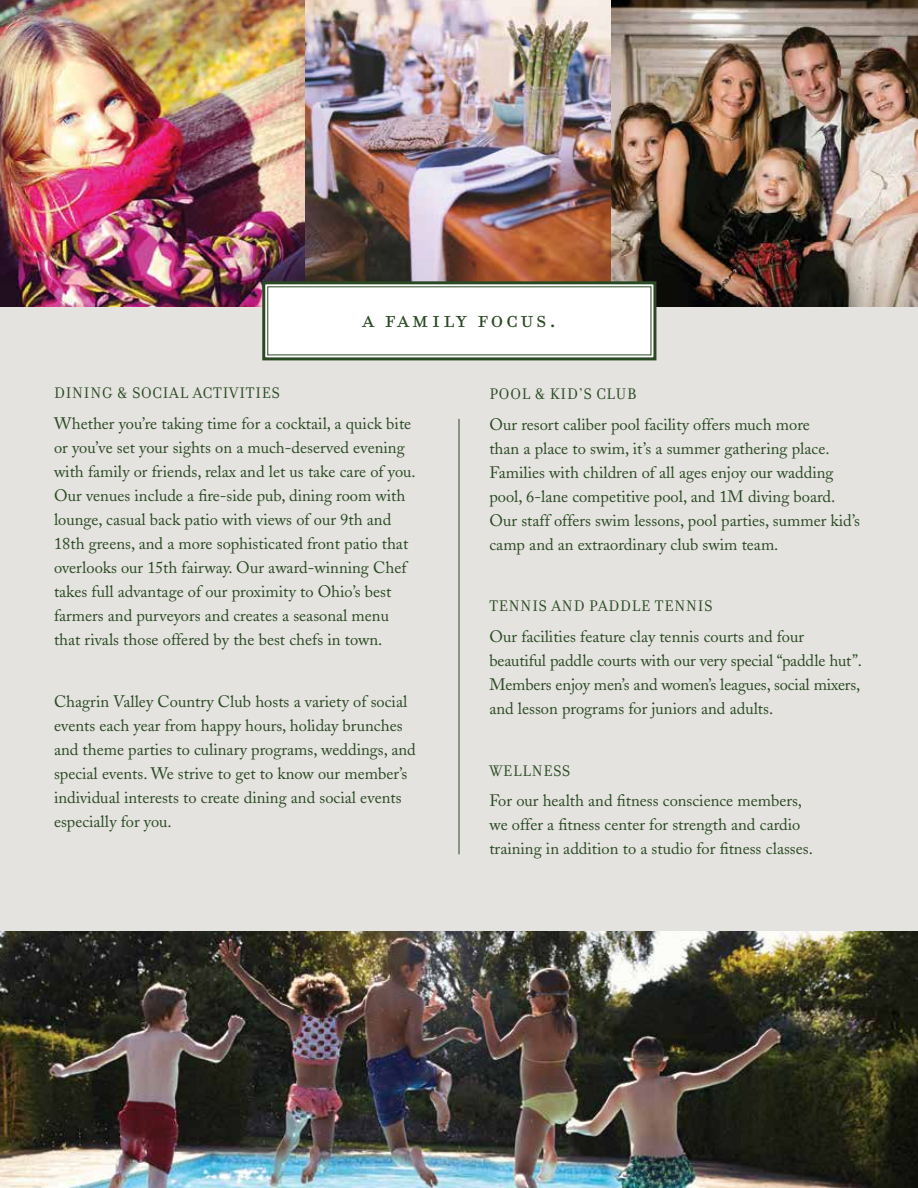
<style>
.page{position:relative;width:918px;height:1188px;background:#e5e3df}
.page>*{position:absolute;margin:0;border:0;box-sizing:border-box;transform-origin:0 0}
.t1{font:27px "Filosofia Small Caps";letter-spacing:.1em;color:#294923}
.t2{font:16.5px/24px "Adobe Caslon";color:#294923}
.t3{font:16.5px "Filosofia Small Caps";letter-spacing:.05em;color:#294923}
</style>
<div class="page">
<img style="left:0;top:932px;width:918px;height:256px">
<hr style="left:459px;top:419px;width:1px;height:435px;background:#294923">
<img style="left:0;top:0;width:918px;height:307px">
<svg style="left:261px;top:280px;width:397px;height:81px;background:#e3e6e1"></svg>
<h1 class="t1" style="left:362px;top:304px;width:196px">a family focus.</h1>
<p class="t3" style="left:54px;top:384px;width:227px">DINING &amp; SOCIAL ACTIVITIES</p>
<p class="t2" style="left:54px;top:412px;width:363px">Whether you’re taking time for a cocktail, a quick bite or you’ve set your sights on a much-deserved evening with family or friends, relax and let us take care of you.<br>Our venues include a fire-side pub, dining room with lounge, casual back patio with views of our 9th and 18th greens, and a more sophisticated front patio that overlooks our 15th fairway. Our award-winning Chef takes full advantage of our proximity to Ohio’s best farmers and purveyors and creates a seasonal menu that rivals those offered by the best chefs in town.</p>
<p class="t2" style="left:54px;top:689px;width:363px">Chagrin Valley Country Club hosts a variety of social events each year from happy hours, holiday brunches and theme parties to culinary programs, weddings, and special events. We strive to get to know our member’s individual interests to create dining and social events especially for you.</p>
<p class="t3" style="left:489px;top:385px;width:148px">POOL &amp; KID’S CLUB</p>
<p class="t2" style="left:489px;top:412px;width:372px">Our resort caliber pool facility offers much more<br>than a place to swim, it’s a summer gathering place.<br>Families with children of all ages enjoy our wadding pool, 6-lane competitive pool, and 1M diving board.<br>Our staff offers swim lessons, pool parties, summer kid’s camp and an extraordinary club swim team.</p>
<p class="t3" style="left:489px;top:597px;width:225px">TENNIS AND PADDLE TENNIS</p>
<p class="t2" style="left:489px;top:625px;width:374px">Our facilities feature clay tennis courts and four beautiful paddle courts with our very special “paddle hut”.<br>Members enjoy men’s and women’s leagues, social mixers, and lesson programs for juniors and adults.</p>
<p class="t3" style="left:489px;top:762px;width:82px">WELLNESS</p>
<p class="t2" style="left:489px;top:789px;width:325px">For our health and fitness conscience members, we offer a fitness center for strength and cardio training in addition to a studio for fitness classes.</p>
</div>
